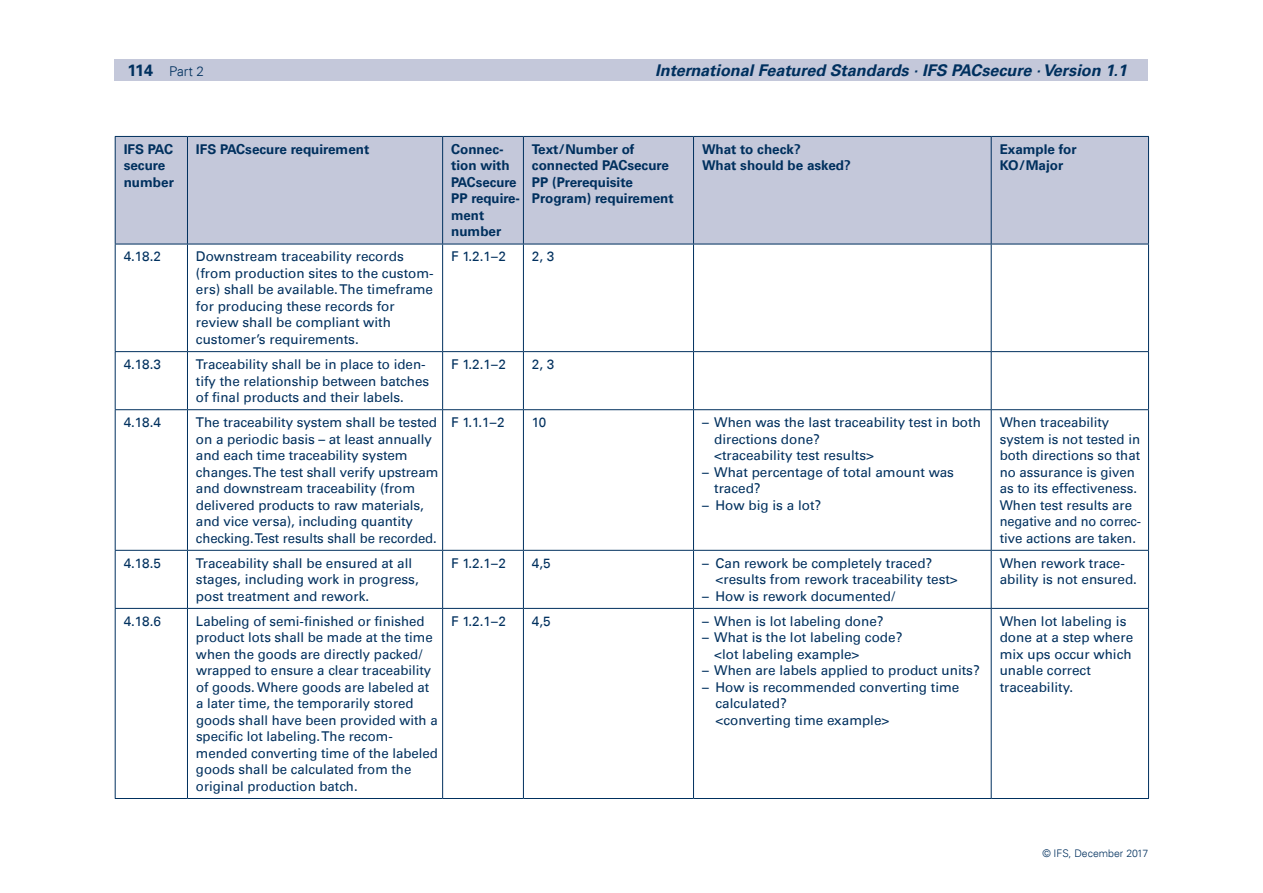
<style>
.page{position:relative;width:1263px;height:893px;background:#fff}
.page>*{position:absolute;margin:0;border:0;box-sizing:border-box;transform-origin:0 0}
.t1{font:italic 700 16.2px "Univers Com 65";color:#00305e}
.t2{font:13.5px/16.5px "Univers Com 55 Roman";color:#00305e}
.t3{font:700 13.5px/16.5px "Univers Com 65";color:#00305e}
.t4{font:300 13.5px "Univers Com 45";color:#00305e}
.t5{font:300 10.5px "Univers Com 45";color:#00305e}
.s1{font-family:"Univers Com 65";font-weight:700;font-size:16.2px}
</style>
<div class="page">
<div style="left:115px;top:60px;width:1033px;height:21px;background:#c4c8da"></div>
<div style="left:116px;top:137px;width:1032px;height:107px;background:#c4c8da"></div>
<hr style="left:187px;top:137px;width:1px;height:107px;background:#00305e">
<hr style="left:442px;top:137px;width:1px;height:107px;background:#00305e">
<hr style="left:115px;top:244px;width:1px;height:107px;background:#00305e">
<hr style="left:1148px;top:244px;width:1px;height:107px;background:#00305e">
<hr style="left:115px;top:352px;width:1px;height:57px;background:#00305e">
<hr style="left:1148px;top:352px;width:1px;height:57px;background:#00305e">
<hr style="left:115px;top:410px;width:1px;height:140px;background:#00305e">
<hr style="left:1148px;top:410px;width:1px;height:140px;background:#00305e">
<hr style="left:115px;top:551px;width:1px;height:57px;background:#00305e">
<hr style="left:1148px;top:551px;width:1px;height:57px;background:#00305e">
<hr style="left:115px;top:609px;width:1px;height:189px;background:#00305e">
<hr style="left:1148px;top:609px;width:1px;height:189px;background:#00305e">
<hr style="left:115px;top:136px;width:72px;height:1px;background:#00305e">
<hr style="left:115px;top:137px;width:1px;height:107px;background:#00305e">
<hr style="left:187px;top:136px;width:256px;height:1px;background:#00305e">
<hr style="left:443px;top:136px;width:80px;height:1px;background:#00305e">
<hr style="left:523px;top:136px;width:170px;height:1px;background:#00305e">
<hr style="left:523px;top:137px;width:1px;height:107px;background:#00305e">
<hr style="left:693px;top:136px;width:298px;height:1px;background:#00305e">
<hr style="left:991px;top:136px;width:158px;height:1px;background:#00305e">
<hr style="left:1148px;top:137px;width:1px;height:107px;background:#00305e">
<hr style="left:115px;top:244px;width:72px;height:1px;background:#00305e">
<hr style="left:187px;top:244px;width:256px;height:1px;background:#00305e">
<hr style="left:443px;top:244px;width:80px;height:1px;background:#00305e">
<hr style="left:523px;top:244px;width:170px;height:1px;background:#00305e">
<hr style="left:693px;top:244px;width:298px;height:1px;background:#00305e">
<hr style="left:991px;top:244px;width:158px;height:1px;background:#00305e">
<hr style="left:693px;top:137px;width:1px;height:107px;background:#00305e">
<hr style="left:991px;top:137px;width:1px;height:107px;background:#00305e">
<hr style="left:187px;top:244px;width:1px;height:107px;background:#00305e">
<hr style="left:442px;top:244px;width:1px;height:107px;background:#00305e">
<hr style="left:523px;top:244px;width:1px;height:107px;background:#00305e">
<hr style="left:693px;top:244px;width:1px;height:107px;background:#00305e">
<hr style="left:991px;top:244px;width:1px;height:107px;background:#00305e">
<hr style="left:115px;top:351px;width:72px;height:1px;background:#00305e">
<hr style="left:187px;top:351px;width:256px;height:1px;background:#00305e">
<hr style="left:187px;top:352px;width:1px;height:57px;background:#00305e">
<hr style="left:443px;top:351px;width:80px;height:1px;background:#00305e">
<hr style="left:442px;top:352px;width:1px;height:57px;background:#00305e">
<hr style="left:523px;top:351px;width:170px;height:1px;background:#00305e">
<hr style="left:523px;top:352px;width:1px;height:57px;background:#00305e">
<hr style="left:693px;top:351px;width:298px;height:1px;background:#00305e">
<hr style="left:693px;top:352px;width:1px;height:57px;background:#00305e">
<hr style="left:991px;top:351px;width:158px;height:1px;background:#00305e">
<hr style="left:991px;top:352px;width:1px;height:57px;background:#00305e">
<hr style="left:115px;top:409px;width:72px;height:1px;background:#00305e">
<hr style="left:187px;top:409px;width:256px;height:1px;background:#00305e">
<hr style="left:187px;top:410px;width:1px;height:140px;background:#00305e">
<hr style="left:443px;top:409px;width:80px;height:1px;background:#00305e">
<hr style="left:442px;top:410px;width:1px;height:140px;background:#00305e">
<hr style="left:523px;top:409px;width:170px;height:1px;background:#00305e">
<hr style="left:523px;top:410px;width:1px;height:140px;background:#00305e">
<hr style="left:693px;top:409px;width:298px;height:1px;background:#00305e">
<hr style="left:693px;top:410px;width:1px;height:140px;background:#00305e">
<hr style="left:991px;top:409px;width:158px;height:1px;background:#00305e">
<hr style="left:991px;top:410px;width:1px;height:140px;background:#00305e">
<hr style="left:115px;top:550px;width:72px;height:1px;background:#00305e">
<hr style="left:187px;top:550px;width:256px;height:1px;background:#00305e">
<hr style="left:187px;top:551px;width:1px;height:57px;background:#00305e">
<hr style="left:443px;top:550px;width:80px;height:1px;background:#00305e">
<hr style="left:442px;top:551px;width:1px;height:57px;background:#00305e">
<hr style="left:523px;top:550px;width:170px;height:1px;background:#00305e">
<hr style="left:523px;top:551px;width:1px;height:57px;background:#00305e">
<hr style="left:693px;top:550px;width:298px;height:1px;background:#00305e">
<hr style="left:693px;top:551px;width:1px;height:57px;background:#00305e">
<hr style="left:991px;top:550px;width:158px;height:1px;background:#00305e">
<hr style="left:991px;top:551px;width:1px;height:57px;background:#00305e">
<hr style="left:115px;top:608px;width:72px;height:1px;background:#00305e">
<hr style="left:187px;top:608px;width:256px;height:1px;background:#00305e">
<hr style="left:187px;top:609px;width:1px;height:189px;background:#00305e">
<hr style="left:443px;top:608px;width:80px;height:1px;background:#00305e">
<hr style="left:442px;top:609px;width:1px;height:189px;background:#00305e">
<hr style="left:523px;top:608px;width:170px;height:1px;background:#00305e">
<hr style="left:523px;top:609px;width:1px;height:189px;background:#00305e">
<hr style="left:693px;top:608px;width:298px;height:1px;background:#00305e">
<hr style="left:693px;top:609px;width:1px;height:189px;background:#00305e">
<hr style="left:991px;top:608px;width:158px;height:1px;background:#00305e">
<hr style="left:991px;top:609px;width:1px;height:189px;background:#00305e">
<hr style="left:115px;top:798px;width:72px;height:1px;background:#00305e">
<hr style="left:187px;top:798px;width:256px;height:1px;background:#00305e">
<hr style="left:443px;top:798px;width:80px;height:1px;background:#00305e">
<hr style="left:523px;top:798px;width:170px;height:1px;background:#00305e">
<hr style="left:693px;top:798px;width:298px;height:1px;background:#00305e">
<hr style="left:991px;top:798px;width:158px;height:1px;background:#00305e">
<p class="t4" style="left:128px;top:63px;width:78px"><span class="s1">114</span> Part 2</p>
<p class="t1" style="left:655px;top:60px;width:473px">International Featured Standards · IFS PACsecure · Version 1.1</p>
<p class="t3" style="left:124px;top:141px;width:52px">IFS PAC secure number</p>
<p class="t3" style="left:196px;top:141px;width:175px">IFS PACsecure requirement</p>
<p class="t3" style="left:451px;top:141px;width:70px">Connec&shy;tion with<br>PACsecure<br>PP require&shy;ment number</p>
<p class="t3" style="left:532px;top:141px;width:143px">Text/Number of connected PACsecure<br>PP (Prerequisite<br>Program) requirement</p>
<p class="t3" style="left:702px;top:141px;width:150px">What to check?<br>What should be asked?</p>
<p class="t3" style="left:1000px;top:141px;width:78px">Example for<br>KO/Major</p>
<p class="t2" style="left:124px;top:248px;width:39px">4.18.2</p>
<p class="t2" style="left:196px;top:248px;width:239px">Downstream traceability records (from production sites to the custom&shy;ers) shall be available. The timeframe for producing these records for review shall be compliant with customer’s requirements.</p>
<p class="t2" style="left:451px;top:248px;width:56px">F 1.2.1–2</p>
<p class="t2" style="left:532px;top:248px;width:24px">2, 3</p>
<p class="t2" style="left:124px;top:356px;width:39px">4.18.3</p>
<p class="t2" style="left:196px;top:356px;width:235px">Traceability shall be in place to iden&shy;tify the relationship between batches of final products and their labels.</p>
<p class="t2" style="left:451px;top:356px;width:56px">F 1.2.1–2</p>
<p class="t2" style="left:532px;top:356px;width:24px">2, 3</p>
<p class="t2" style="left:124px;top:414px;width:39px">4.18.4</p>
<p class="t2" style="left:196px;top:414px;width:244px">The traceability system shall be tested on a periodic basis – at least annually and each time traceability system changes. The test shall verify upstream and downstream traceability (from delivered products to raw materials, and vice versa), including quantity checking. Test results shall be recorded.</p>
<p class="t2" style="left:451px;top:414px;width:55px">F 1.1.1–2</p>
<p class="t2" style="left:532px;top:414px;width:16px">10</p>
<p class="t2" style="left:714px;top:414px;width:268px;text-indent:-12px">– When was the last traceability test in both directions done?<br>&lt;traceability test results&gt;</p>
<p class="t2" style="left:1000px;top:414px;width:143px">When traceability system is not tested in both directions so that no assurance is given as to its effectiveness.<br>When test results are negative and no correc&shy;tive actions are taken.</p>
<p class="t2" style="left:714px;top:464px;width:241px;text-indent:-12px">– What percentage of total amount was traced?</p>
<p class="t2" style="left:702px;top:497px;width:121px">– How big is a lot?</p>
<p class="t2" style="left:124px;top:555px;width:39px">4.18.5</p>
<p class="t2" style="left:196px;top:555px;width:224px">Traceability shall be ensured at all stages, including work in progress, post treatment and rework.</p>
<p class="t2" style="left:451px;top:555px;width:56px">F 1.2.1–2</p>
<p class="t2" style="left:532px;top:555px;width:20px">4,5</p>
<p class="t2" style="left:715px;top:555px;width:244px;text-indent:-14px">– Can rework be completely traced? &lt;results from rework traceability test&gt;</p>
<p class="t2" style="left:702px;top:588px;width:195px">– How is rework documented/</p>
<p class="t2" style="left:124px;top:613px;width:39px">4.18.6</p>
<p class="t2" style="left:196px;top:613px;width:243px">Labeling of semi-finished or finished product lots shall be made at the time when the goods are directly packed/ wrapped to ensure a clear traceability of goods. Where goods are labeled at a later time, the temporarily stored goods shall have been provided with a specific lot labeling. The recom&shy;mended converting time of the labeled goods shall be calculated from the original production batch.</p>
<p class="t2" style="left:451px;top:613px;width:56px">F 1.2.1–2</p>
<p class="t2" style="left:532px;top:613px;width:20px">4,5</p>
<p class="t2" style="left:702px;top:613px;width:183px">– When is lot labeling done?</p>
<p class="t2" style="left:714px;top:629px;width:190px;text-indent:-12px">– What is the lot labeling code? &lt;lot labeling example&gt;</p>
<p class="t2" style="left:702px;top:662px;width:279px">– When are labels applied to product units?</p>
<p class="t2" style="left:715px;top:679px;width:245px;text-indent:-14px">– How is recommended converting time calculated?<br>&lt;converting time example&gt;</p>
<p class="t2" style="left:1000px;top:555px;width:139px">When rework trace&shy;ability is not ensured.</p>
<p class="t2" style="left:1000px;top:613px;width:135px">When lot labeling is done at a step where mix ups occur which unable correct traceability.</p>
<p class="t5" style="left:1042px;top:847px;width:107px">© IFS, December 2017</p>
</div>
